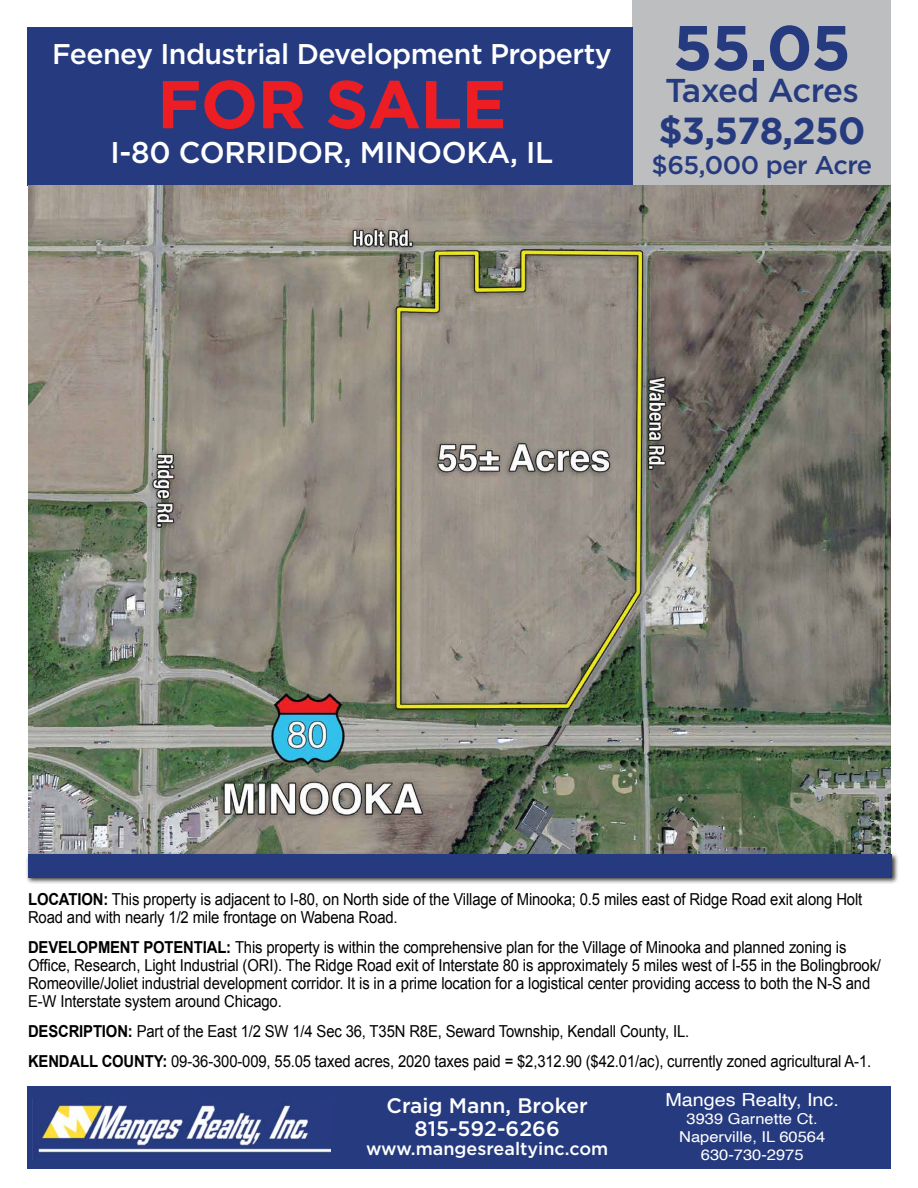
<style>
.page{position:relative;width:918px;height:1188px;background:#fff}
.page>*{position:absolute;margin:0;border:0;box-sizing:border-box;transform-origin:0 0}
.t1{font:700 67.5px "Gotham";letter-spacing:-.01em;color:#ed1d24}
.t2{font:700 63px "Gotham";color:#263b7f}
.t3{font:700 37.5px "Gotham";letter-spacing:-.02em;color:#263b7f}
.t4{font:500 33px "Gotham";letter-spacing:-.03em;color:#263b7f}
.t5{font:500 30px "Gotham";letter-spacing:-.01em;color:#fff}
.t6{font:500 28.5px "Gotham";letter-spacing:-.02em;color:#fff}
.t7{font:500 25.5px "Gotham";letter-spacing:-.02em;color:#263b7f}
.t8{font:500 21px/22.5px "Gotham";color:#fff;text-align:center}
.t9{font:500 18px "Gotham";color:#fff}
.t10{font:18px "Helvetica";color:#fff;scale:1.1 1}
.t11{font:16.5px/18px "Arial";letter-spacing:-.01em;color:#000;scale:.9 1}
.t12{font:15px/18px "Helvetica";color:#fff;text-align:center;scale:1.1 1}
.s1{font-weight:700}
</style>
<div class="page">
<div style="left:633px;top:0;width:258px;height:765px;background:#bcbec0"></div>
<div style="left:27px;top:27px;width:605px;height:159px;background:#263b7f"></div>
<img style="left:28px;top:186px;width:863px;height:666px">
<div style="left:27px;top:1086px;width:864px;height:83px;background:#263b7f"></div>
<img style="left:32px;top:1098px;width:298px;height:62px">
<div style="left:25px;top:852px;width:874px;height:32px;background:#000;opacity:.75"></div>
<div style="left:28px;top:854px;width:864px;height:23px;background:#263b7f"></div>
<h3 class="t6" style="left:52px;top:35px;width:561px">Feeney Industrial Development Property</h3>
<h1 class="t1" style="left:157px;top:65px;width:351px">FOR SALE</h1>
<h3 class="t5" style="left:111px;top:133px;width:444px">I-80 CORRIDOR, MINOOKA, IL</h3>
<h2 class="t2" style="left:673px;top:11px;width:180px">55.05</h2>
<h3 class="t4" style="left:665px;top:68px;width:195px">Taxed Acres</h3>
<h3 class="t3" style="left:658px;top:109px;width:209px">$3,578,250</h3>
<h3 class="t7" style="left:651px;top:148px;width:222px">$65,000 per Acre</h3>
<p class="t11" style="left:28px;top:891px;width:928px"><span class="s1">LOCATION:</span> This property is adjacent to I-80, on North side of the Village of Minooka; 0.5 miles east of Ridge Road exit along Holt<br>Road and with nearly 1/2 mile frontage on Wabena Road.</p>
<p class="t11" style="left:28px;top:939px;width:949px"><span class="s1">DEVELOPMENT POTENTIAL:</span> This property is within the comprehensive plan for the Village of Minooka and planned zoning is Office, Research, Light Industrial (ORI). The Ridge Road exit of Interstate 80 is approximately 5 miles west of I-55 in the Bolingbrook/ Romeoville/Joliet industrial development corridor. It is in a prime location for a logistical center providing access to both the N-S and E-W Interstate system around Chicago.</p>
<p class="t11" style="left:28px;top:1017px;width:938px;line-height:30px"><span class="s1">DESCRIPTION:</span> Part of the East 1/2 SW 1/4 Sec 36, T35N R8E, Seward Township, Kendall County, IL.<br><span class="s1">KENDALL COUNTY:</span> 09-36-300-009, 55.05 taxed acres, 2020 taxes paid = $2,312.90 ($42.01/ac), currently zoned agricultural A-1.</p>
<p class="t8" style="left:387px;top:1094px;width:203px">Craig Mann, Broker<br>815-592-6266</p>
<p class="t9" style="left:366px;top:1137px;width:244px">www.mangesrealtyinc.com</p>
<p class="t10" style="left:665px;top:1085px;width:159px">Manges Realty, Inc.</p>
<p class="t12" style="left:679px;top:1110px;width:134px">3939 Garnette Ct.<br>Naperville, IL 60564<br>630-730-2975</p>
</div>
